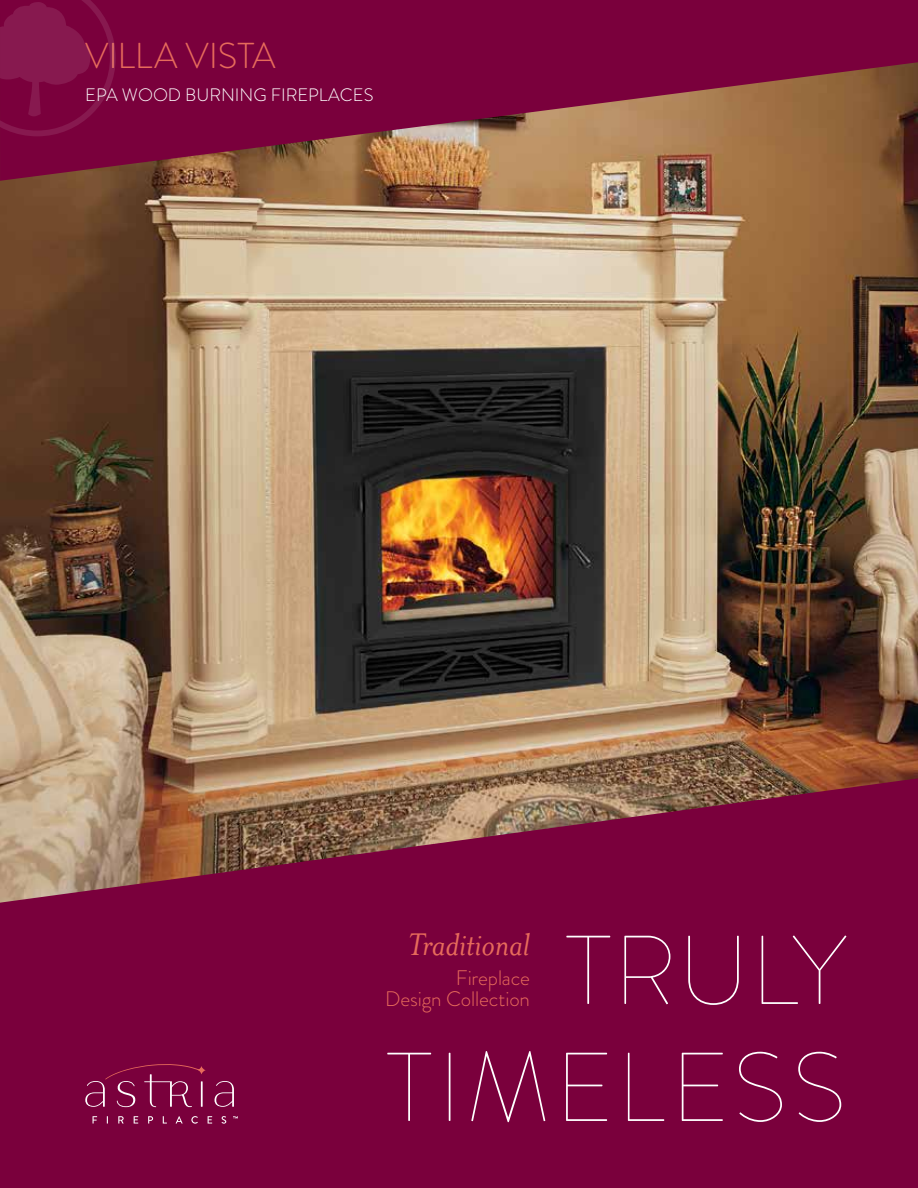
<style>
.page{position:relative;width:918px;height:1188px;background:#fff}
.page>*{position:absolute;margin:0;border:0;box-sizing:border-box;transform-origin:0 0}
.t1{font:100 97.5px/117px "Brandon Grotesque";letter-spacing:.025em;color:#fff;text-align:right}
.t2{font:italic 36px "Mrs Eaves OT";letter-spacing:-.005em;color:#e66b5b}
.t3{font:300 36px "Brandon Grotesque";letter-spacing:-.005em;color:#e66b5b}
.t4{font:300 21px/21px "Brandon Grotesque";letter-spacing:-.005em;color:#e66b5b;text-align:right}
.t5{font:300 18px "Brandon Grotesque";color:#fff}
</style>
<div class="page">
<img style="left:0;top:181px;width:918px;height:597px">
<svg style="left:0;top:0;width:918px;height:181px;background:#872a41"></svg>
<svg style="left:0;top:778px;width:918px;height:410px;background:#7f1241"></svg>
<svg style="left:93px;top:1116px;width:4px;height:8px"></svg>
<svg style="left:118px;top:1116px;width:6px;height:8px"></svg>
<svg style="left:134px;top:1116px;width:4px;height:8px"></svg>
<svg style="left:148px;top:1116px;width:5px;height:8px"></svg>
<svg style="left:163px;top:1116px;width:4px;height:8px"></svg>
<svg style="left:176px;top:1116px;width:7px;height:8px"></svg>
<svg style="left:191px;top:1116px;width:7px;height:8px"></svg>
<svg style="left:208px;top:1116px;width:4px;height:8px"></svg>
<svg style="left:222px;top:1116px;width:4px;height:8px"></svg>
<svg style="left:215px;top:1081px;width:19px;height:26px"></svg>
<svg style="left:85px;top:1064px;width:121px;height:44px;background:#86164c"></svg>
<svg style="left:233px;top:1116px;width:5px;height:3px"></svg>
<svg style="left:0;top:0;width:116px;height:136px;background:#7f0b44"></svg>
<h2 class="t3" style="left:85px;top:31px;width:192px">VILLA VISTA</h2>
<p class="t5" style="left:85px;top:82px;width:290px">EPA WOOD BURNING FIREPLACES</p>
<h2 class="t2" style="left:408px;top:924px;width:124px">Traditional</h2>
<p class="t4" style="left:385px;top:967px;width:146px">Fireplace<br>Design Collection</p>
<h1 class="t1" style="left:387px;top:911px;width:461px">TRULY<br>TIMELESS</h1>
</div>
